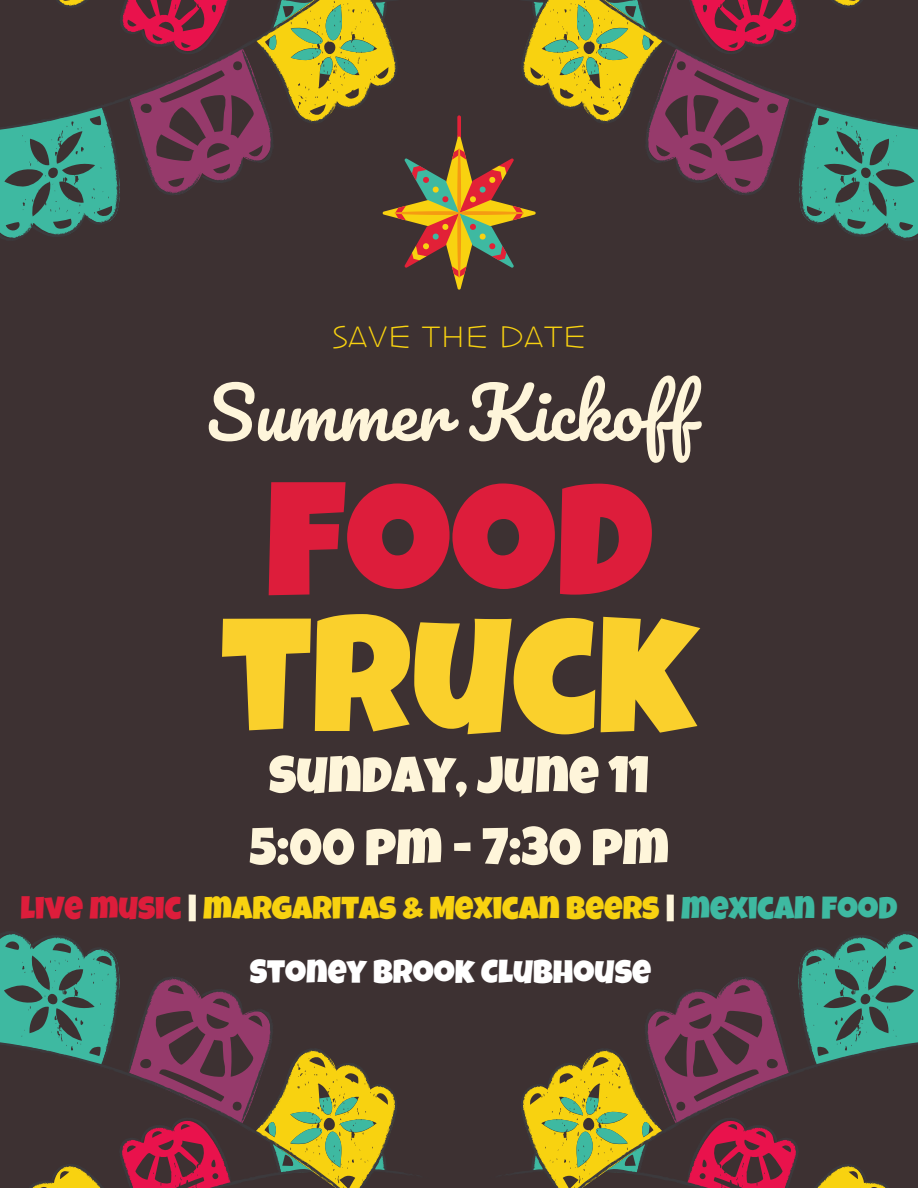
<style>
.page{position:relative;width:918px;height:1188px;background:#3d3132}
.page>*{position:absolute;margin:0;border:0;box-sizing:border-box;transform-origin:0 0}
.t1{font:165.15px "Luckiest Guy";color:#fad02c}
.t2{font:165.15px "Luckiest Guy";color:#dd1d3b}
.t3{font:69.45px "Pacifico";color:#fef5da}
.t4{font:51.75px/72px "Luckiest Guy";color:#fef5da;text-align:center}
.t5{font:200 37.5px "thefringe";color:#f8d210}
.t6{font:33px "Luckiest Guy";color:#fff}
.t7{font:32.25px "Luckiest Guy";color:#f8d210}
.s1{color:#dd1d3b}
.s2{color:#fef5da}
.s3{color:#3eb9a1}
</style>
<div class="page">
<svg style="left:0;top:0;width:397px;height:240px"></svg>
<svg style="left:522px;top:0;width:396px;height:240px"></svg>
<svg style="left:383px;top:115px;width:153px;height:175px"></svg>
<svg style="left:516px;top:932px;width:402px;height:256px"></svg>
<svg style="left:0;top:932px;width:402px;height:256px"></svg>
<p class="t5" style="left:332px;top:317px;width:255px">SAVE THE DATE</p>
<h2 class="t3" style="left:206px;top:376px;width:490px">Summer Kickoff</h2>
<h1 class="t2" style="left:265px;top:481px;width:389px">FOOD</h1>
<h1 class="t1" style="left:221px;top:616px;width:477px">TRUCK</h1>
<h3 class="t4" style="left:249px;top:746px;width:421px">SUNDAY, JUNE 11<br>5:00 PM - 7:30 PM</h3>
<p class="t7" style="left:21px;top:896px;width:878px"><span class="s1">LIVE MUSIC</span> <span class="s2">|</span> MARGARITAS &amp; MEXICAN BEERS <span class="s2">|</span> <span class="s3">MEXICAN FOOD</span></p>
<p class="t6" style="left:250px;top:960px;width:403px">STONEY BROOK CLUBHOUSE</p>
</div>
